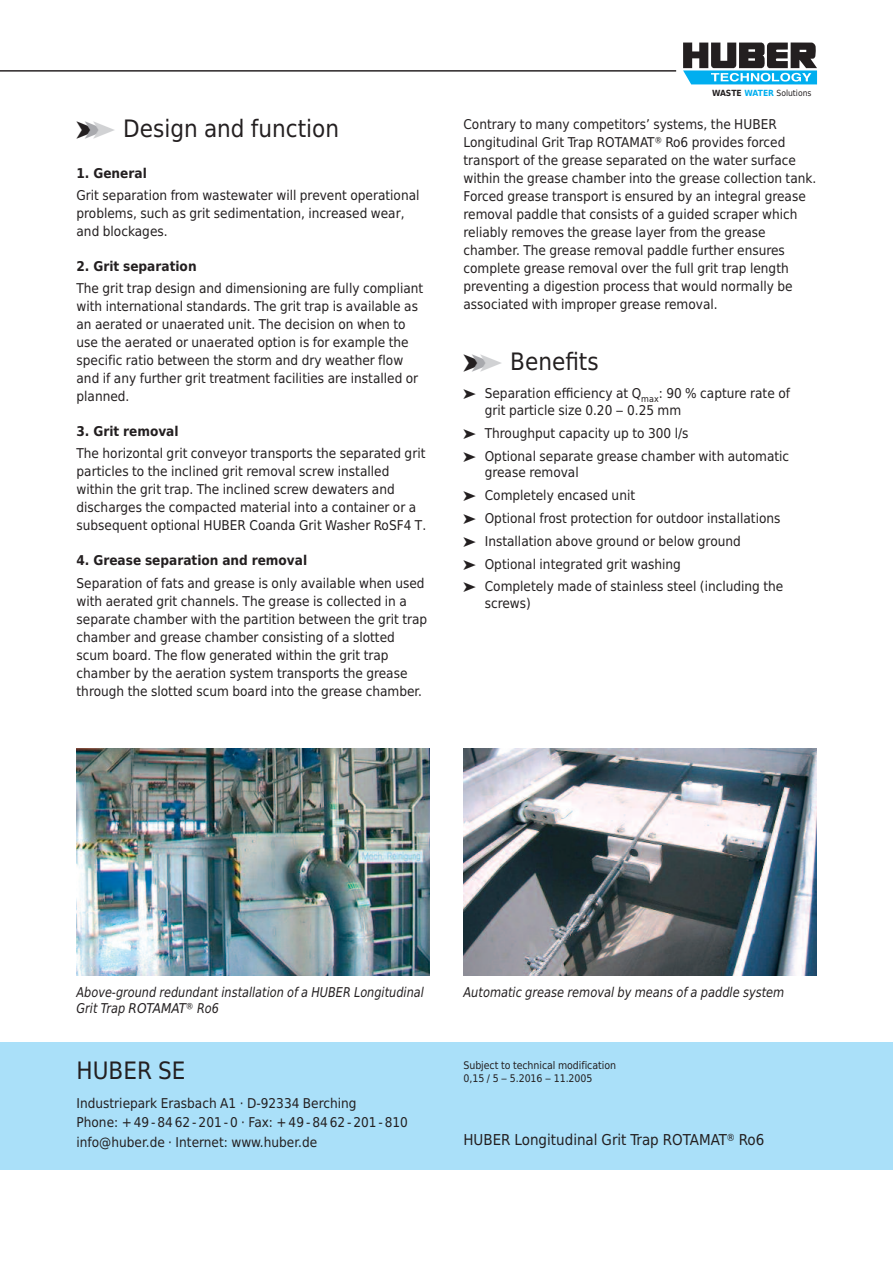
<style>
.page{position:relative;width:893px;height:1263px;background:#fff}
.page>*{position:absolute;margin:0;border:0;box-sizing:border-box;transform-origin:0 0}
.t1{font:24px "Huber Tec";color:#231f20}
.t2{font:15px "Huber Tec";color:#231f20}
.t3{font:13.5px/18px "Huber Tec";color:#231f20}
.t4{font:italic 13.5px/16.5px "Huber Tec";color:#231f20;scale:.93 1}
.t5{font:700 13.5px "Huber Tec";color:#231f20}
.t6{font:italic 13.5px "Huber Tec";color:#231f20;scale:.94 1}
.t7{font:10.5px/13.5px "Huber Tec";letter-spacing:-.005em;color:#231f20}
.t8{font:8.55px "Huber Tec";color:#231f20}
.s1{color:#a8a9ad}
.s2{color:#d1d2d4}
.s3{font-weight:700}
.s4{font-weight:700;color:#00aeef}
</style>
<div class="page">
<svg style="left:683px;top:43px;width:134px;height:41px"></svg>
<hr style="left:0;top:71px;width:676px;height:1px;background:#231f20">
<div style="left:0;top:1042px;width:893px;height:127px;background:#aae0f9"></div>
<img style="left:463px;top:748px;width:353px;height:228px">
<img style="left:77px;top:748px;width:352px;height:228px">
<h1 class="t1" style="left:77px;top:115px;width:264px">➤<span class="s1">➤</span><span class="s2">➤</span> Design and function</h1>
<p class="t5" style="left:77px;top:165px;width:72px">1. General</p>
<p class="t3" style="left:77px;top:186px;width:344px">Grit separation from wastewater will prevent operational problems, such as grit sedimentation, increased wear, and blockages.</p>
<p class="t5" style="left:77px;top:258px;width:122px">2. Grit separation</p>
<p class="t3" style="left:77px;top:279px;width:348px">The grit trap design and dimensioning are fully compliant with international standards. The grit trap is available as an aerated or unaerated unit. The decision on when to use the aerated or unaerated option is for example the specific ratio between the storm and dry weather flow and if any further grit treatment facilities are installed or planned.</p>
<p class="t5" style="left:77px;top:424px;width:104px">3. Grit removal</p>
<p class="t3" style="left:77px;top:445px;width:351px">The horizontal grit conveyor transports the separated grit particles to the inclined grit removal screw installed within the grit trap. The inclined screw dewaters and discharges the compacted material into a container or a subsequent optional HUBER Coanda Grit Washer RoSF4 T.</p>
<p class="t5" style="left:77px;top:553px;width:232px">4. Grease separation and removal</p>
<p class="t3" style="left:77px;top:574px;width:352px">Separation of fats and grease is only available when used with aerated grit channels. The grease is collected in a separate chamber with the partition between the grit trap chamber and grease chamber consisting of a slotted scum board. The flow generated within the grit trap chamber by the aeration system transports the grease through the slotted scum board into the grease chamber.</p>
<p class="t8" style="left:712px;top:86px;width:101px"><span class="s3">WASTE</span> <span class="s4">WATER</span> Solutions</p>
<p class="t3" style="left:463px;top:116px;width:354px">Contrary to many competitors’ systems, the HUBER Longitudinal Grit Trap ROTAMAT® Ro6 provides forced transport of the grease separated on the water surface within the grease chamber into the grease collection tank.<br>Forced grease transport is ensured by an integral grease removal paddle that consists of a guided scraper which reliably removes the grease layer from the grease chamber. The grease removal paddle further ensures complete grease removal over the full grit trap length preventing a digestion process that would normally be associated with improper grease removal.</p>
<h1 class="t1" style="left:463px;top:348px;width:137px">➤<span class="s1">➤</span><span class="s2">➤</span> Benefits</h1>
<p class="t3" style="left:485px;top:385px;width:307px;line-height:16.5px;text-indent:-21px">➤ Separation efficiency at Q<sub>max</sub>: 90 % capture rate of grit particle size 0.20 – 0.25 mm</p>
<p class="t3" style="left:463px;top:422px;width:327px;line-height:23px">➤ Throughput capacity up to 300 l/s<br>➤ Optional separate grease chamber with automatic</p>
<p class="t3" style="left:463px;top:461px;width:321px;line-height:23px;text-indent:21px">grease removal<br>➤ Completely encased unit<br>➤ Optional frost protection for outdoor installations ➤ Installation above ground or below ground<br>➤ Optional integrated grit washing<br>➤ Completely made of stainless steel (including the</p>
<p class="t3" style="left:485px;top:594px;width:48px">screws)</p>
<p class="t4" style="left:77px;top:984px;width:375px">Above-ground redundant installation of a HUBER Longitudinal<br>Grit Trap ROTAMAT® Ro6</p>
<p class="t6" style="left:463px;top:984px;width:343px">Automatic grease removal by means of a paddle system</p>
<h1 class="t1" style="left:77px;top:1057px;width:111px">HUBER SE</h1>
<p class="t3" style="left:77px;top:1093px;width:333px;line-height:19.5px">Industriepark Erasbach A1 · D-92334 Berching<br>Phone: +49-8462-201-0 · Fax: +49-8462-201-810 info@huber.de · Internet: www.huber.de</p>
<p class="t7" style="left:463px;top:1058px;width:154px">Subject to technical modification<br>0,15 / 5 – 5.2016 – 11.2005</p>
<p class="t2" style="left:463px;top:1131px;width:302px">HUBER Longitudinal Grit Trap ROTAMAT® Ro6</p>
</div>
